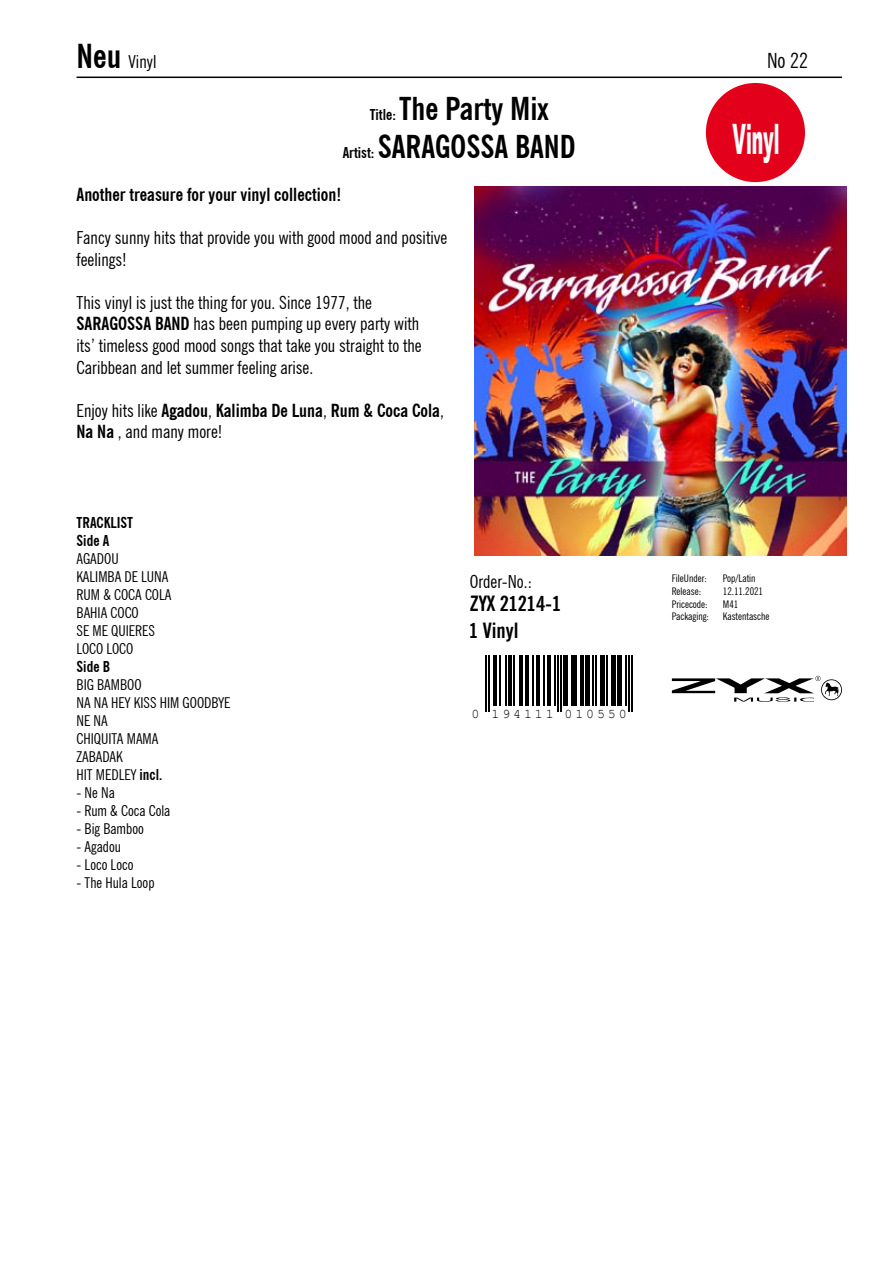
<style>
.page{position:relative;width:893px;height:1263px;background:#fff}
.page>*{position:absolute;margin:0;border:0;box-sizing:border-box;transform-origin:0 0}
.t1{font:900 42px "Arial";letter-spacing:.005em;color:#fff;scale:.41 1}
.t2{font:700 condensed 31.5px/38.2px "News Gothic BT";color:#000;text-align:center}
.t3{font:700 condensed 21px "News Gothic BT";color:#000}
.t4{font:condensed 21px "News Gothic BT";color:#000}
.t5{font:condensed 18px/21.6px "News Gothic BT";color:#000}
.t6{font:700 condensed 18px/21.6px "News Gothic BT";color:#000}
.t7{font:condensed 15px/18px "News Gothic BT";color:#000}
.t8{font:700 condensed 15px/18px "News Gothic BT";color:#000}
.t9{font:13.35px "Courier New";letter-spacing:.215em;color:#000}
.t10{font:condensed 10.5px "News Gothic BT";color:#000}
.s1{font-weight:700;font-size:33px}
.s2{font-size:15px}
.s3{font-weight:700}
.s4{font-weight:400}
</style>
<div class="page">
<hr style="left:77px;top:77px;width:765px;height:1px;background:#000">
<img style="left:474px;top:186px;width:372px;height:370px">
<hr style="left:485px;top:655px;width:2px;height:57px;background:#000">
<hr style="left:488px;top:655px;width:2px;height:57px;background:#000">
<hr style="left:493px;top:655px;width:3px;height:50px;background:#000">
<hr style="left:499px;top:655px;width:2px;height:50px;background:#000">
<hr style="left:506px;top:655px;width:1px;height:50px;background:#000">
<hr style="left:509px;top:655px;width:3px;height:50px;background:#000">
<hr style="left:513px;top:655px;width:2px;height:50px;background:#000">
<hr style="left:520px;top:655px;width:3px;height:50px;background:#000">
<hr style="left:526px;top:655px;width:3px;height:50px;background:#000">
<hr style="left:532px;top:655px;width:2px;height:50px;background:#000">
<hr style="left:537px;top:655px;width:3px;height:50px;background:#000">
<hr style="left:543px;top:655px;width:1px;height:50px;background:#000">
<hr style="left:547px;top:655px;width:4px;height:50px;background:#000">
<hr style="left:554px;top:655px;width:1px;height:50px;background:#000">
<hr style="left:557px;top:655px;width:1px;height:57px;background:#000">
<hr style="left:560px;top:655px;width:1px;height:57px;background:#000">
<div style="left:563px;top:655px;width:5px;height:50px;background:#000"></div>
<hr style="left:571px;top:655px;width:1px;height:50px;background:#000">
<hr style="left:574px;top:655px;width:3px;height:50px;background:#000">
<hr style="left:580px;top:655px;width:3px;height:50px;background:#000">
<hr style="left:585px;top:655px;width:4px;height:50px;background:#000">
<hr style="left:593px;top:655px;width:1px;height:50px;background:#000">
<hr style="left:596px;top:655px;width:1px;height:50px;background:#000">
<div style="left:600px;top:655px;width:5px;height:50px;background:#000"></div>
<hr style="left:606px;top:655px;width:2px;height:50px;background:#000">
<div style="left:611px;top:655px;width:5px;height:50px;background:#000"></div>
<div style="left:617px;top:655px;width:5px;height:50px;background:#000"></div>
<hr style="left:625px;top:655px;width:2px;height:50px;background:#000">
<hr style="left:628px;top:655px;width:2px;height:57px;background:#000">
<hr style="left:631px;top:655px;width:2px;height:57px;background:#000">
<svg style="left:672px;top:676px;width:170px;height:26px"></svg>
<div style="left:706px;top:83px;width:99px;height:99px;background:#e2001a;border-radius:50%"></div>
<p class="t5" style="left:77px;top:50px;width:81px"><span class="s1">Neu</span> Vinyl</p>
<p class="t4" style="left:767px;top:47px;width:42px">No 22</p>
<h2 class="t2" style="left:343px;top:89px;width:234px"><span class="s2">Title:</span> The Party Mix<br><span class="s2">Artist:</span> SARAGOSSA BAND</h2>
<p class="t6" style="left:77px;top:183px;width:266px">Another treasure for your vinyl collection!</p>
<p class="t5" style="left:77px;top:227px;width:372px">Fancy sunny hits that provide you with good mood and positive feelings!</p>
<p class="t5" style="left:77px;top:291px;width:347px">This vinyl is just the thing for you. Since 1977, the <span class="s3">SARAGOSSA BAND</span> has been pumping up every party with its’ timeless good mood songs that take you straight to the Caribbean and let summer feeling arise.</p>
<p class="t6" style="left:77px;top:399px;width:369px"><span class="s4">Enjoy hits like</span> Agadou<span class="s4">,</span> Kalimba De Luna<span class="s4">,</span> Rum &amp; Coca Cola<span class="s4">,<br></span>Na Na <span class="s4">, and many more!</span></p>
<h1 class="t1" style="left:733px;top:109px;width:116px">Vinyl</h1>
<p class="t8" style="left:77px;top:514px;width:58px">TRACKLIST<br>Side A</p>
<p class="t7" style="left:77px;top:550px;width:96px">AGADOU<br>KALIMBA DE LUNA<br>RUM &amp; COCA COLA<br>BAHIA COCO<br>SE ME QUIERES<br>LOCO LOCO</p>
<p class="t8" style="left:77px;top:658px;width:35px">Side B</p>
<p class="t7" style="left:77px;top:676px;width:156px">BIG BAMBOO<br>NA NA HEY KISS HIM GOODBYE<br>NE NA<br>CHIQUITA MAMA<br>ZABADAK<br>HIT MEDLEY <span class="s3">incl.</span></p>
<p class="t7" style="left:77px;top:784px;width:40px">- Ne Na</p>
<p class="t7" style="left:77px;top:802px;width:95px">- Rum &amp; Coca Cola</p>
<p class="t7" style="left:77px;top:820px;width:69px">- Big Bamboo</p>
<p class="t7" style="left:77px;top:838px;width:46px">- Agadou</p>
<p class="t7" style="left:77px;top:856px;width:58px">- Loco Loco</p>
<p class="t7" style="left:77px;top:874px;width:79px">- The Hula Loop</p>
<p class="t5" style="left:470px;top:570px;width:64px">Order-No.:</p>
<p class="t3" style="left:470px;top:591px;width:93px">ZYX 21214-1</p>
<p class="t3" style="left:469px;top:617px;width:51px">1 Vinyl</p>
<p class="t9" style="left:471px;top:705px;width:157px">0 194111 010550</p>
<p class="t10" style="left:672px;top:572px;width:37px">FileUnder:</p>
<p class="t10" style="left:723px;top:572px;width:34px">Pop/Latin</p>
<p class="t10" style="left:672px;top:585px;width:31px">Release:</p>
<p class="t10" style="left:723px;top:585px;width:42px">12.11.2021</p>
<p class="t10" style="left:672px;top:597px;width:37px">Pricecode:</p>
<p class="t10" style="left:723px;top:597px;width:17px">M41</p>
<p class="t10" style="left:672px;top:610px;width:39px">Packaging:</p>
<p class="t10" style="left:723px;top:610px;width:48px">Kastentasche</p>
</div>
